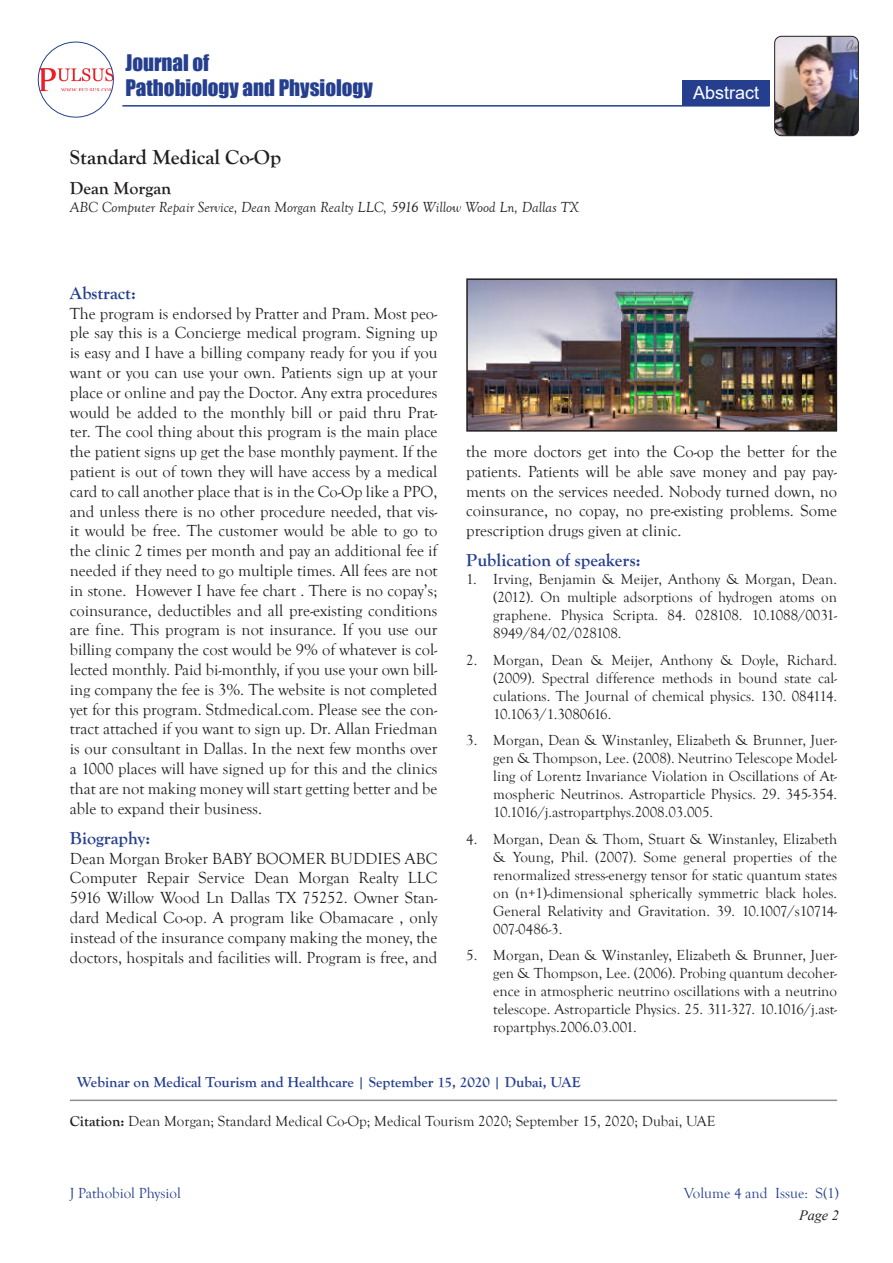
<style>
.page{position:relative;width:893px;height:1263px;background:#fff}
.page>*{position:absolute;margin:0;border:0;box-sizing:border-box;transform-origin:0 0}
.t1{font:21px/25.2px "Impact";color:#253f8e}
.t2{font:700 21px "Goudy Old Style T";color:#231f20}
.t3{font:700 18px "Goudy Old Style T";color:#253f8e}
.t4{font:700 18px "Goudy Old Style T";color:#231f20}
.t5{font:18px "Arial";color:#fff}
.t6{font:16.5px/19.8px "Goudy Old Style T";color:#231f20;text-align:justify}
.t7{font:15px/18px "Goudy Old Style T";color:#231f20;text-align:justify}
.t8{font:italic 15px "Goudy Old Style T";color:#231f20}
.t9{font:700 15px "Goudy Old Style T";color:#253f8e}
.t10{font:15px "Goudy Old Style T";color:#253f8e}
.t11{font:italic 14.25px "Times New Roman";color:#231f20}
.s1{font-weight:700}
</style>
<div class="page">
<img style="left:38px;top:68px;width:75px;height:23px">
<div style="left:38px;top:42px;width:76px;height:76px;border:1px solid #253f8e;border-radius:50%"></div>
<div style="left:682px;top:80px;width:88px;height:25px;background:#253f8e"></div>
<hr style="left:122px;top:105px;width:647px;height:2px;background:#253f8e">
<img style="left:775px;top:36px;width:83px;height:100px">
<div style="left:774px;top:36px;width:85px;height:100px;border:1px solid #231f20;border-radius:7px"></div>
<hr style="left:70px;top:1099px;width:767px;height:2px;background:#231f20">
<img style="left:469px;top:281px;width:365px;height:148px">
<div style="left:466px;top:278px;width:371px;height:154px;border:2px solid #231f20"></div>
<p class="t1" style="left:125px;top:49px;width:249px">Journal of<br>Pathobiology and Physiology</p>
<p class="t2" style="left:70px;top:146px;width:213px">Standard Medical Co-Op</p>
<p class="t4" style="left:70px;top:178px;width:103px">Dean Morgan</p>
<p class="t8" style="left:70px;top:199px;width:511px">ABC Computer Repair Service, Dean Morgan Realty LLC, 5916 Willow Wood Ln, Dallas TX</p>
<p class="t5" style="left:693px;top:80px;width:68px">Abstract</p>
<p class="t3" style="left:70px;top:283px;width:68px">Abstract:</p>
<p class="t6" style="left:70px;top:304px;width:369px">The program is endorsed by Pratter and Pram. Most peo&shy;ple say this is a Concierge medical program. Signing up is easy and I have a billing company ready for you if you want or you can use your own. Patients sign up at your place or online and pay the Doctor. Any extra procedures would be added to the monthly bill or paid thru Prat&shy;ter. The cool thing about this program is the main place the patient signs up get the base monthly payment. If the patient is out of town they will have access by a medical card to call another place that is in the Co-Op like a PPO, and unless there is no other procedure needed, that vis&shy;it would be free. The customer would be able to go to the clinic 2 times per month and pay an additional fee if needed if they need to go multiple times. All fees are not in stone. However I have fee chart . There is no copay’s; coinsurance, deductibles and all pre-existing conditions are fine. This program is not insurance. If you use our billing company the cost would be 9% of whatever is col&shy;lected monthly. Paid bi-monthly, if you use your own bill&shy;ing company the fee is 3%. The website is not completed yet for this program. Stdmedical.com. Please see the con&shy;tract attached if you want to sign up. Dr. Allan Friedman is our consultant in Dallas. In the next few months over a 1000 places will have signed up for this and the clinics that are not making money will start getting better and be able to expand their business.</p>
<p class="t3" style="left:70px;top:828px;width:82px">Biography:</p>
<p class="t6" style="left:70px;top:849px;width:369px">Dean Morgan Broker BABY BOOMER BUDDIES ABC Computer Repair Service Dean Morgan Realty LLC 5916 Willow Wood Ln Dallas TX 75252. Owner Stan&shy;dard Medical Co-op. A program like Obamacare , only instead of the insurance company making the money, the doctors, hospitals and facilities will. Program is free, and</p>
<p class="t6" style="left:466px;top:442px;width:372px">the more doctors get into the Co-op the better for the patients. Patients will be able save money and pay pay&shy;ments on the services needed. Nobody turned down, no coinsurance, no copay, no pre-existing problems. Some prescription drugs given at clinic.</p>
<p class="t3" style="left:466px;top:550px;width:176px">Publication of speakers:</p>
<p class="t7" style="left:493px;top:571px;width:345px;text-indent:-27px">1. Irving, Benjamin &amp; Meijer, Anthony &amp; Morgan, Dean. (2012). On multiple adsorptions of hydrogen atoms on graphene. Physica Scripta. 84. 028108. 10.1088/0031- 8949/84/02/028108.</p>
<p class="t7" style="left:493px;top:651px;width:345px;text-indent:-27px">2. Morgan, Dean &amp; Meijer, Anthony &amp; Doyle, Richard. (2009). Spectral difference methods in bound state cal&shy;culations. The Journal of chemical physics. 130. 084114.<br>10.1063/1.3080616.</p>
<p class="t7" style="left:493px;top:732px;width:345px;text-indent:-27px">3. Morgan, Dean &amp; Winstanley, Elizabeth &amp; Brunner, Juer&shy;gen &amp; Thompson, Lee. (2008). Neutrino Telescope Model&shy;ling of Lorentz Invariance Violation in Oscillations of At&shy;mospheric Neutrinos. Astroparticle Physics. 29. 345-354.<br>10.1016/j.astropartphys.2008.03.005.</p>
<p class="t7" style="left:493px;top:830px;width:345px;text-indent:-27px">4. Morgan, Dean &amp; Thom, Stuart &amp; Winstanley, Elizabeth &amp; Young, Phil. (2007). Some general properties of the renormalized stress-energy tensor for static quantum states on (n+1)-dimensional spherically symmetric black holes.<br>General Relativity and Gravitation. 39. 10.1007/s10714- 007-0486-3.</p>
<p class="t7" style="left:493px;top:947px;width:345px;text-indent:-27px">5. Morgan, Dean &amp; Winstanley, Elizabeth &amp; Brunner, Juer&shy;gen &amp; Thompson, Lee. (2006). Probing quantum decoher&shy;ence in atmospheric neutrino oscillations with a neutrino telescope. Astroparticle Physics. 25. 311-327. 10.1016/j.ast&shy;ropartphys.2006.03.001.</p>
<p class="t9" style="left:77px;top:1074px;width:505px">Webinar on Medical Tourism and Healthcare | September 15, 2020 | Dubai, UAE</p>
<p class="t7" style="left:70px;top:1112px;width:647px"><span class="s1">Citation:</span> Dean Morgan; Standard Medical Co-Op; Medical Tourism 2020; September 15, 2020; Dubai, UAE</p>
<p class="t10" style="left:70px;top:1185px;width:112px">J Pathobiol Physiol</p>
<p class="t10" style="left:684px;top:1185px;width:157px">Volume 4 and Issue: S(1)</p>
<p class="t11" style="left:799px;top:1206px;width:41px">Page 2</p>
</div>
